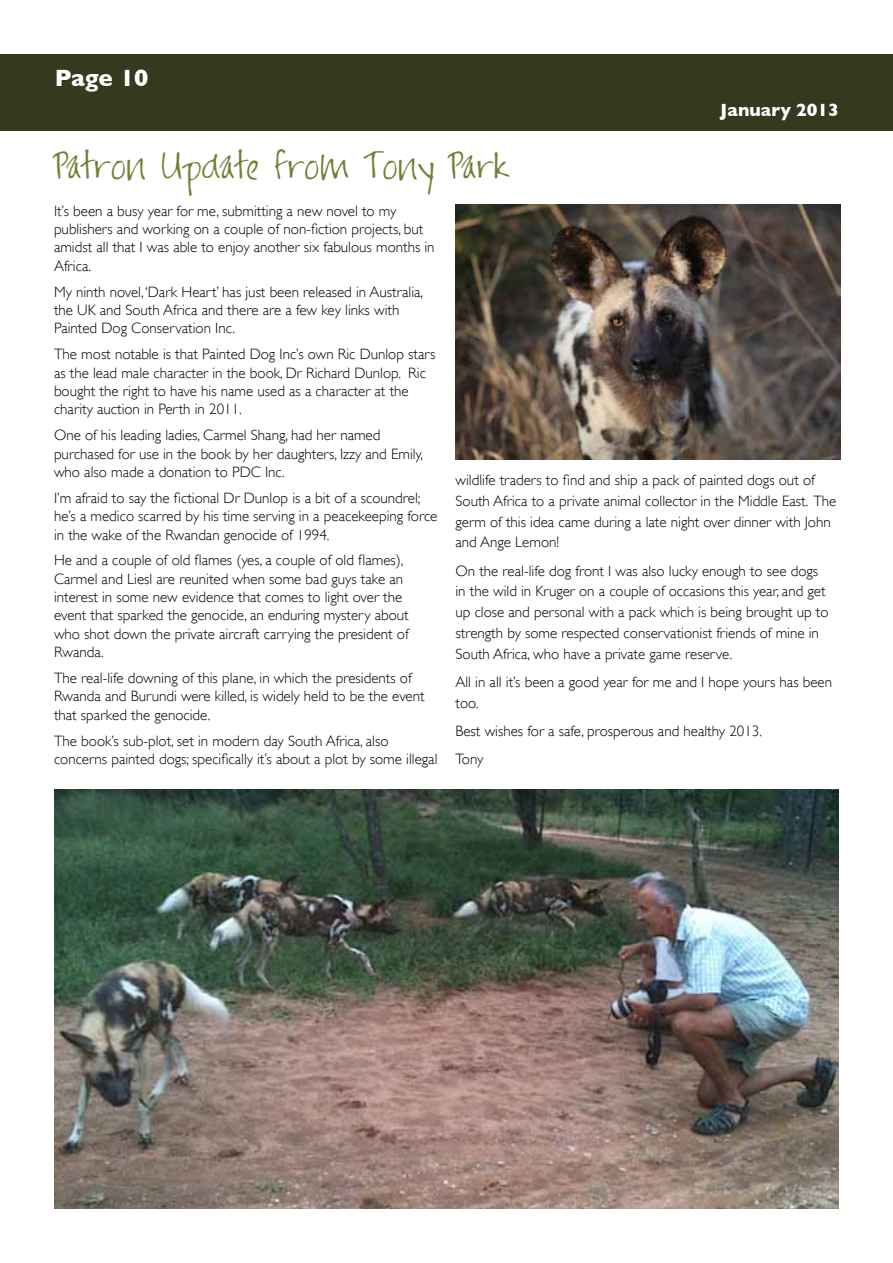
<style>
.page{position:relative;width:893px;height:1263px;background:#fff}
.page>*{position:absolute;margin:0;border:0;box-sizing:border-box;transform-origin:0 0}
.t1{font:30px "FG Jayne Print";color:#728035}
.t2{font:700 24px "Gill Sans";color:#fff}
.t3{font:700 18px "Gill Sans";color:#fff}
.t4{font:300 15px/18.3px "Gill Sans";color:#000}
</style>
<div class="page">
<div style="left:0;top:54px;width:893px;height:77px;background:#35391e"></div>
<img style="left:54px;top:789px;width:785px;height:420px">
<img style="left:456px;top:204px;width:385px;height:256px">
<h2 class="t2" style="left:55px;top:64px;width:95px">Page 10</h2>
<h1 class="t1" style="left:54px;top:150px;width:458px">Patron Update from Tony Park</h1>
<p class="t3" style="left:720px;top:100px;width:120px">January 2013</p>
<p class="t4" style="left:54px;top:201px;width:382px">It’s been a busy year for me, submitting a new novel to my publishers and working on a couple of non-fiction projects, but amidst all that I was able to enjoy another six fabulous months in Africa.</p>
<p class="t4" style="left:54px;top:282px;width:371px">My ninth novel, ‘Dark Heart’ has just been released in Australia, the UK and South Africa and there are a few key links with<br>Painted Dog Conservation Inc.</p>
<p class="t4" style="left:54px;top:344px;width:383px">The most notable is that Painted Dog Inc’s own Ric Dunlop stars as the lead male character in the book, Dr Richard Dunlop. Ric bought the right to have his name used as a character at the charity auction in Perth in 2011.</p>
<p class="t4" style="left:54px;top:425px;width:371px">One of his leading ladies, Carmel Shang, had her named purchased for use in the book by her daughters, Izzy and Emily, who also made a donation to PDC Inc.</p>
<p class="t4" style="left:54px;top:488px;width:385px">I’m afraid to say the fictional Dr Dunlop is a bit of a scoundrel; he’s a medico scarred by his time serving in a peacekeeping force in the wake of the Rwandan genocide of 1994.</p>
<p class="t4" style="left:54px;top:551px;width:356px">He and a couple of old flames (yes, a couple of old flames), Carmel and Liesl are reunited when some bad guys take an interest in some new evidence that comes to light over the event that sparked the genocide, an enduring mystery about who shot down the private aircraft carrying the president of Rwanda.</p>
<p class="t4" style="left:54px;top:668px;width:372px">The real-life downing of this plane, in which the presidents of<br>Rwanda and Burundi were killed, is widely held to be the event that sparked the genocide.</p>
<p class="t4" style="left:54px;top:731px;width:385px">The book’s sub-plot, set in modern day South Africa, also concerns painted dogs; specifically it’s about a plot by some illegal</p>
<p class="t4" style="left:455px;top:469px;width:382px;line-height:20.7px">wildlife traders to find and ship a pack of painted dogs out of South Africa to a private animal collector in the Middle East. The germ of this idea came during a late night over dinner with John and Ange Lemon!</p>
<p class="t4" style="left:455px;top:560px;width:375px;line-height:20.7px">On the real-life dog front I was also lucky enough to see dogs in the wild in Kruger on a couple of occasions this year, and get up close and personal with a pack which is being brought up to strength by some respected conservationist friends of mine in South Africa, who have a private game reserve.</p>
<p class="t4" style="left:455px;top:671px;width:378px;line-height:20.7px">All in all it’s been a good year for me and I hope yours has been too.</p>
<p class="t4" style="left:455px;top:716px;width:308px;line-height:28.2px">Best wishes for a safe, prosperous and healthy 2013.<br>Tony</p>
</div>
